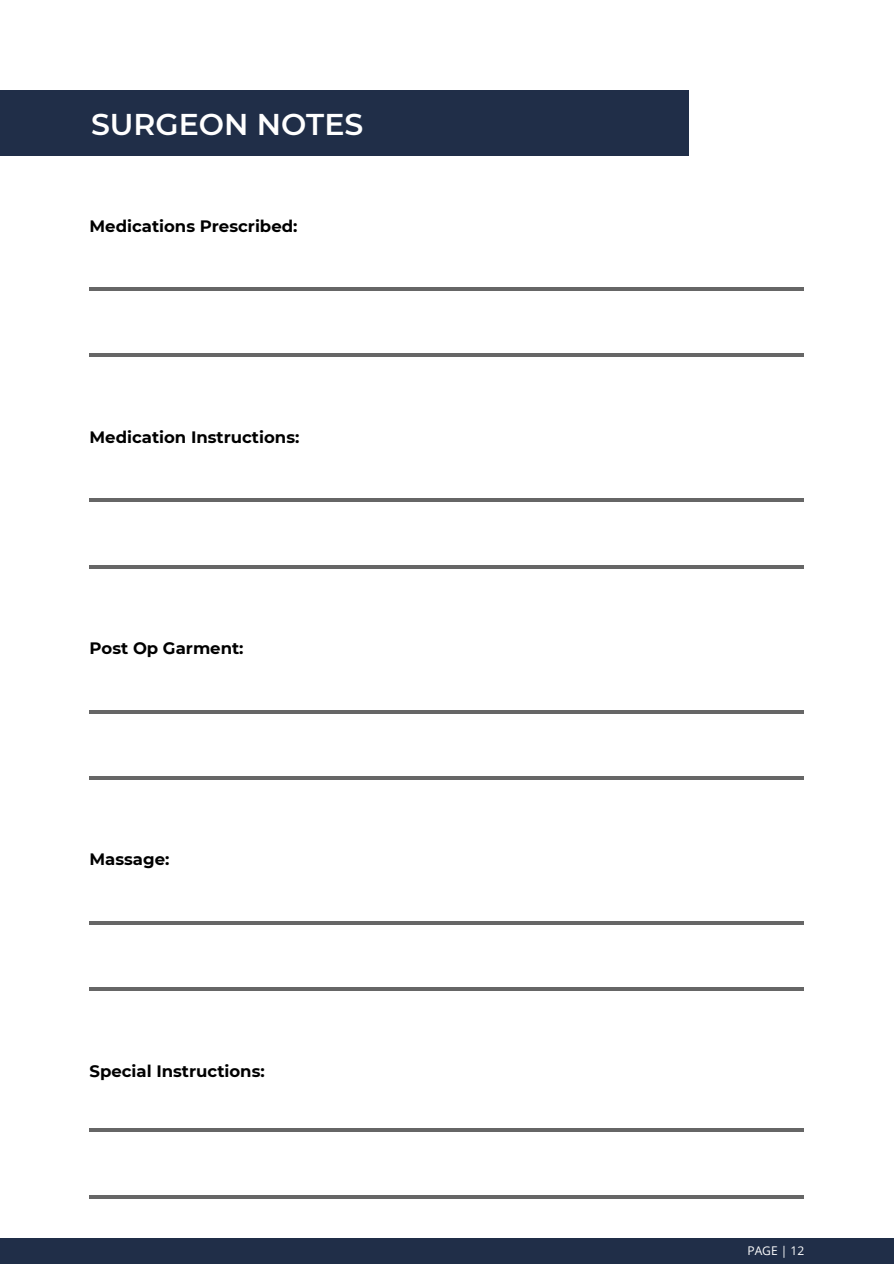
<style>
.page{position:relative;width:894px;height:1264px;background:#fff}
.page>*{position:absolute;margin:0;border:0;box-sizing:border-box;transform-origin:0 0}
.t1{font:600 30px "Montserrat";color:#fff}
.t2{font:700 16.5px "Montserrat";color:#000}
.t3{font:12px "Open Sans";color:#fff}
</style>
<div class="page">
<div style="left:0;top:1238px;width:893px;height:25px;background:#202e48"></div>
<div style="left:0;top:90px;width:688px;height:66px;background:#202e48"></div>
<hr style="left:89px;top:287px;width:715px;height:3px;background:#666">
<hr style="left:89px;top:354px;width:715px;height:3px;background:#666">
<hr style="left:89px;top:498px;width:715px;height:4px;background:#666">
<hr style="left:89px;top:565px;width:715px;height:3px;background:#666">
<hr style="left:89px;top:710px;width:715px;height:3px;background:#666">
<hr style="left:89px;top:776px;width:715px;height:3px;background:#666">
<hr style="left:89px;top:921px;width:715px;height:3px;background:#666">
<hr style="left:89px;top:987px;width:715px;height:4px;background:#666">
<hr style="left:89px;top:1128px;width:715px;height:3px;background:#666">
<hr style="left:89px;top:1195px;width:715px;height:3px;background:#666">
<p class="t1" style="left:91px;top:106px;width:274px">SURGEON NOTES</p>
<p class="t2" style="left:89px;top:216px;width:209px">Medications Prescribed:</p>
<h2 class="t2" style="left:89px;top:426px;width:211px">Medication Instructions:</h2>
<p class="t2" style="left:89px;top:638px;width:156px">Post Op Garment:</p>
<p class="t2" style="left:89px;top:849px;width:81px">Massage:</p>
<h2 class="t2" style="left:89px;top:1060px;width:177px">Special Instructions:</h2>
<h2 class="t3" style="left:747px;top:1241px;width:58px">PAGE | 12</h2>
<h1 class="t3" style="left:790px;top:1241px;width:15px">04</h1>
</div>
